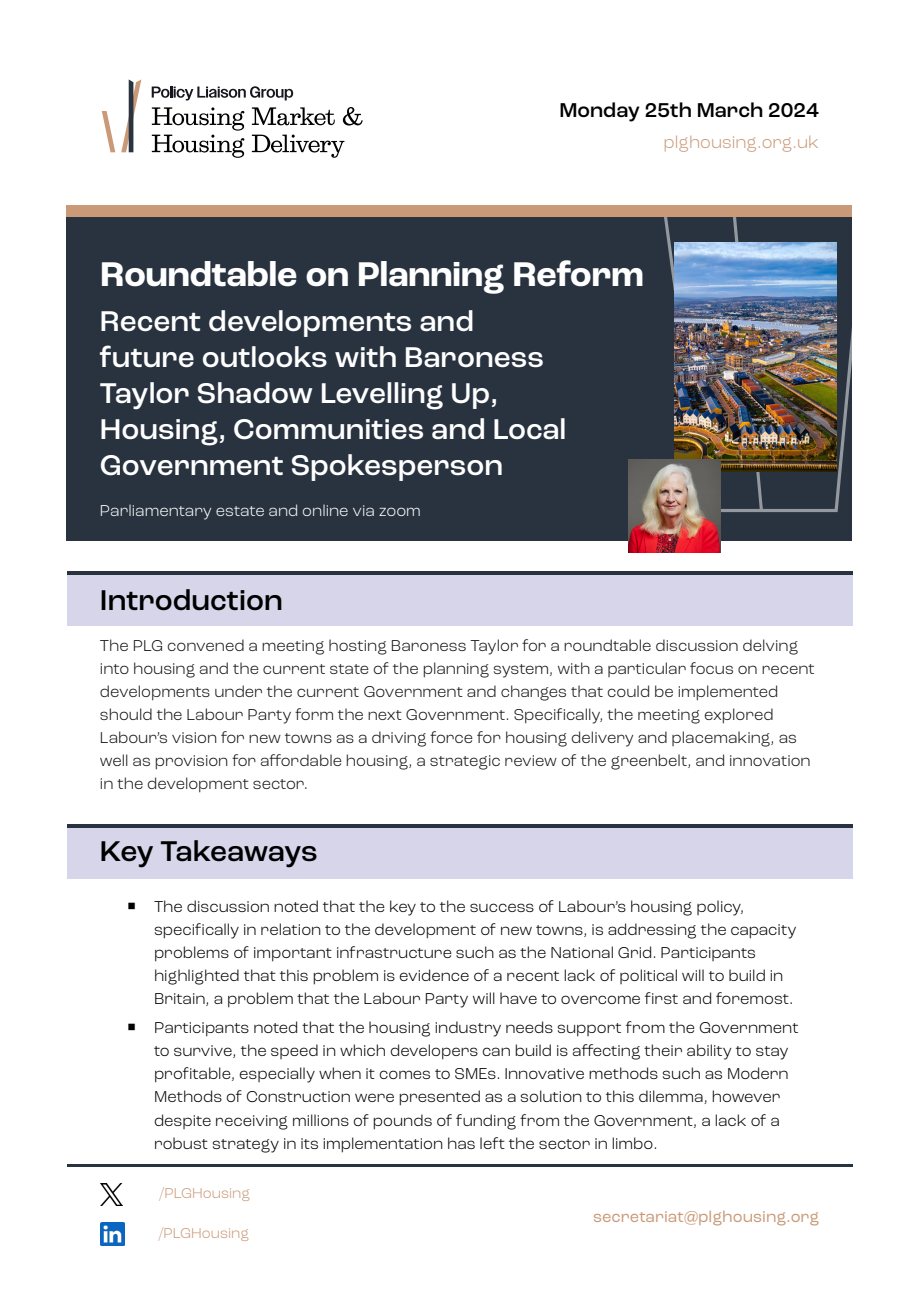
<style>
.page{position:relative;width:919px;height:1289px;background:#fff}
.page>*{position:absolute;margin:0;border:0;box-sizing:border-box;transform-origin:0 0}
.Heading_1_new{font:700 36px "Roc Grotesk";color:#fff}
.Heading_2{font:500 30px/36px "Roc Grotesk";color:#fff}
.Heading_2-2{font:500 30px "Roc Grotesk";color:#000}
.Heading_2-3{font:500 30px "Roc Grotesk";letter-spacing:-.025em;color:#000}
.Heading_3{font:500 21px "Roc Grotesk";color:#000}
.t1{font:300 18px "Roc Grotesk";color:#ca9978}
.t2{font:300 16.5px/23.1px "Roc Grotesk";color:#000}
.Body_text{font:300 16.5px/23.1px "Roc Grotesk";color:#111}
.Body_text-2{font:300 16.5px "Roc Grotesk";color:#fff}
.t3{font:16.5px "Roc Grotesk";color:#ca9978}
.t4{font:300 15px "Roc Grotesk";color:#ca9978}
</style>
<div class="page">
<div style="left:66px;top:217px;width:785px;height:323px;background:#293340"></div>
<svg style="left:664px;top:217px;width:188px;height:295px"></svg>
<div style="left:66px;top:206px;width:786px;height:11px;background:#ca9978"></div>
<div style="left:67px;top:827px;width:785px;height:51px;background:#d7d5ea"></div>
<div style="left:67px;top:574px;width:785px;height:51px;background:#d7d5ea"></div>
<hr style="left:67px;top:824px;width:785px;height:3px;background:#293340">
<hr style="left:67px;top:571px;width:785px;height:3px;background:#293340">
<img style="left:674px;top:242px;width:162px;height:229px">
<svg style="left:102px;top:111px;width:13px;height:41px"></svg>
<svg style="left:121px;top:79px;width:20px;height:73px"></svg>
<svg style="left:252px;top:107px;width:83px;height:18px"></svg>
<svg style="left:343px;top:107px;width:19px;height:18px"></svg>
<svg style="left:152px;top:107px;width:92px;height:51px"></svg>
<svg style="left:252px;top:135px;width:92px;height:23px"></svg>
<svg style="left:152px;top:86px;width:141px;height:14px"></svg>
<img style="left:628px;top:459px;width:92px;height:93px">
<hr style="left:67px;top:1164px;width:785px;height:3px;background:#293340">
<img style="left:101px;top:1183px;width:22px;height:22px">
<img style="left:101px;top:1222px;width:23px;height:23px">
<p class="Heading_3" style="left:559px;top:97px;width:261px">Monday 25th March 2024</p>
<p class="t1" style="left:663px;top:131px;width:157px">plghousing.org.uk</p>
<p class="Heading_1_new" style="left:101px;top:251px;width:544px">Roundtable on Planning Reform</p>
<p class="Heading_2" style="left:100px;top:303px;width:468px">Recent developments and future outlooks with Baroness<br>Taylor Shadow Levelling Up,<br>Housing, Communities and Local<br>Government Spokesperson</p>
<p class="Body_text-2" style="left:100px;top:501px;width:322px">Parliamentary estate and online via zoom</p>
<p class="Heading_2-2" style="left:100px;top:581px;width:184px">Introduction</p>
<p class="Body_text" style="left:100px;top:633px;width:716px">The PLG convened a meeting hosting Baroness Taylor for a roundtable discussion delving into housing and the current state of the planning system, with a particular focus on recent developments under the current Government and changes that could be implemented should the Labour Party form the next Government. Specifically, the meeting explored Labour’s vision for new towns as a driving force for housing delivery and placemaking, as well as provision for affordable housing, a strategic review of the greenbelt, and innovation in the development sector.</p>
<p class="Heading_2-3" style="left:100px;top:833px;width:219px">Key Takeaways</p>
<p class="t2" style="left:154px;top:894px;width:644px">The discussion noted that the key to the success of Labour’s housing policy, specifically in relation to the development of new towns, is addressing the capacity problems of important infrastructure such as the National Grid. Participants highlighted that this problem is evidence of a recent lack of political will to build in Britain, a problem that the Labour Party will have to overcome first and foremost.</p>
<p class="t2" style="left:154px;top:1016px;width:646px">Participants noted that the housing industry needs support from the Government to survive, the speed in which developers can build is affecting their ability to stay profitable, especially when it comes to SMEs. Innovative methods such as Modern Methods of Construction were presented as a solution to this dilemma, however despite receiving millions of pounds of funding from the Government, a lack of a robust strategy in its implementation has left the sector in limbo.</p>
<p class="t4" style="left:160px;top:1184px;width:92px">/PLGHousing</p>
<p class="t4" style="left:159px;top:1223px;width:92px">/PLGHousing</p>
<p class="t3" style="left:593px;top:1206px;width:228px">secretariat@plghousing.org</p>
</div>
